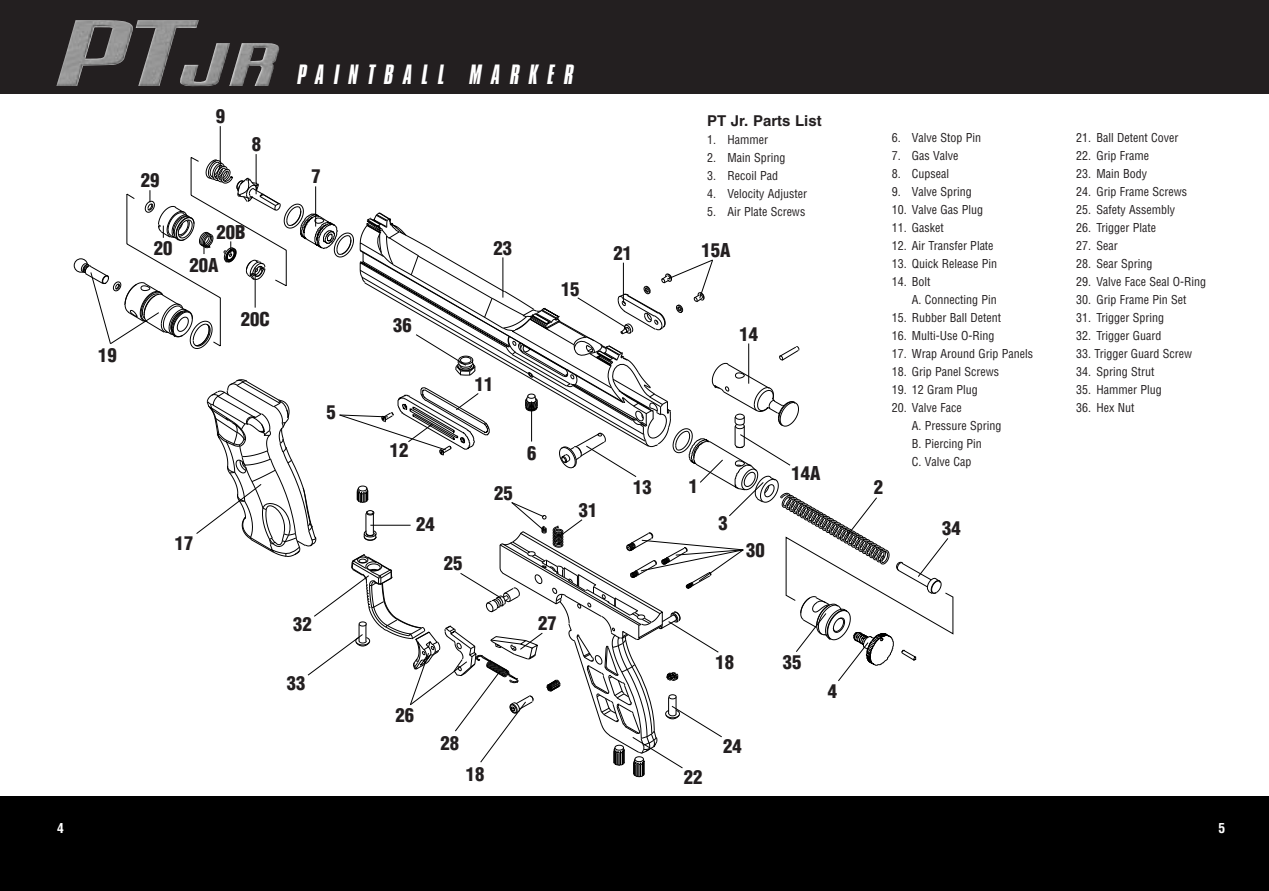
<style>
.page{position:relative;width:1269px;height:891px;background:#fff}
.page>*{position:absolute;margin:0;border:0;box-sizing:border-box;transform-origin:0 0}
.t1{font:italic 24px "Compacta BT";letter-spacing:.4em;color:#fff}
.t2{font:900 condensed 18.6px/32.5px "Helvetica";color:#231f20}
.t3{font:700 15px "Helvetica";color:#231f20}
.t4{font:700 condensed 13.5px "Helvetica";color:#fff}
.t5{font:condensed 12px/18px "Helvetica";color:#231f20}
</style>
<div class="page">
<div style="left:0;top:0;width:1269px;height:94px;background:#231f20"></div>
<img style="left:56px;top:20px;width:223px;height:66px">
<div style="left:0;top:796px;width:1269px;height:95px;background:#000"></div>
<svg style="left:890px;top:594px;width:64px;height:41px"></svg>
<hr style="left:220px;top:126px;width:1px;height:40px;background:#000">
<hr style="left:256px;top:154px;width:1px;height:40px;background:#000">
<svg style="left:896px;top:538px;width:53px;height:57px"></svg>
<svg style="left:74px;top:159px;width:816px;height:619px"></svg>
<h2 class="t2" style="left:98px;top:340px;width:20px">19</h2>
<h2 class="t2" style="left:141px;top:165px;width:20px">29</h2>
<h2 class="t2" style="left:154px;top:232px;width:20px">20</h2>
<h2 class="t2" style="left:216px;top:100px;width:11px">9</h2>
<h2 class="t2" style="left:252px;top:128px;width:11px">8</h2>
<h2 class="t2" style="left:190px;top:216px;width:57px;text-indent:27px">20B<br>20A</h2>
<h2 class="t2" style="left:241px;top:303px;width:31px">20C</h2>
<h2 class="t2" style="left:175px;top:527px;width:20px">17</h2>
<h1 class="t1" style="left:298px;top:62px;width:278px">PAINTBALL MARKER</h1>
<h2 class="t2" style="left:311px;top:160px;width:11px">7</h2>
<h2 class="t2" style="left:327px;top:396px;width:11px">5</h2>
<h2 class="t2" style="left:494px;top:232px;width:20px">23</h2>
<h2 class="t2" style="left:393px;top:310px;width:20px">36</h2>
<h2 class="t2" style="left:475px;top:368px;width:20px">11</h2>
<h2 class="t2" style="left:390px;top:435px;width:20px">12</h2>
<h2 class="t2" style="left:416px;top:508px;width:20px">24</h2>
<h2 class="t2" style="left:444px;top:547px;width:20px">25</h2>
<h2 class="t2" style="left:494px;top:477px;width:20px">25</h2>
<h2 class="t2" style="left:527px;top:437px;width:11px">6</h2>
<h2 class="t2" style="left:561px;top:273px;width:20px">15</h2>
<h2 class="t2" style="left:579px;top:494px;width:20px">31</h2>
<h2 class="t2" style="left:293px;top:608px;width:20px">32</h2>
<h2 class="t2" style="left:538px;top:608px;width:20px">27</h2>
<h2 class="t2" style="left:287px;top:667px;width:20px">33</h2>
<h2 class="t2" style="left:396px;top:700px;width:20px">26</h2>
<h2 class="t2" style="left:440px;top:727px;width:20px">28</h2>
<h2 class="t2" style="left:466px;top:758px;width:20px">18</h2>
<p class="t3" style="left:707px;top:115px;width:116px">PT Jr. Parts List</p>
<p class="t5" style="left:707px;top:131px;width:62px">1. Hammer</p>
<p class="t5" style="left:707px;top:149px;width:80px">2. Main Spring</p>
<p class="t5" style="left:707px;top:167px;width:72px">3. Recoil Pad</p>
<p class="t5" style="left:707px;top:185px;width:101px">4. Velocity Adjuster</p>
<p class="t5" style="left:707px;top:203px;width:100px">5. Air Plate Screws</p>
<h2 class="t2" style="left:614px;top:237px;width:20px">21</h2>
<h2 class="t2" style="left:702px;top:234px;width:31px">15A</h2>
<h2 class="t2" style="left:739px;top:318px;width:20px">14</h2>
<h2 class="t2" style="left:633px;top:471px;width:20px">13</h2>
<h2 class="t2" style="left:689px;top:470px;width:11px">1</h2>
<h2 class="t2" style="left:718px;top:508px;width:11px">3</h2>
<h2 class="t2" style="left:746px;top:534px;width:20px">30</h2>
<h2 class="t2" style="left:792px;top:457px;width:31px">14A</h2>
<h2 class="t2" style="left:715px;top:646px;width:20px">18</h2>
<h2 class="t2" style="left:684px;top:762px;width:20px">22</h2>
<h2 class="t2" style="left:723px;top:731px;width:20px">24</h2>
<h2 class="t2" style="left:783px;top:646px;width:20px">35</h2>
<h2 class="t2" style="left:828px;top:675px;width:11px">4</h2>
<h2 class="t2" style="left:874px;top:471px;width:11px">2</h2>
<p class="t5" style="left:892px;top:129px;width:91px">6. Valve Stop Pin</p>
<p class="t5" style="left:892px;top:147px;width:68px">7. Gas Valve</p>
<p class="t5" style="left:892px;top:165px;width:59px">8. Cupseal</p>
<p class="t5" style="left:892px;top:183px;width:81px">9. Valve Spring</p>
<p class="t5" style="left:892px;top:201px;width:93px">10. Valve Gas Plug</p>
<p class="t5" style="left:892px;top:219px;width:54px">11. Gasket</p>
<p class="t5" style="left:892px;top:237px;width:103px">12. Air Transfer Plate</p>
<p class="t5" style="left:892px;top:255px;width:107px">13. Quick Release Pin</p>
<p class="t5" style="left:912px;top:273px;width:86px;text-indent:-20px">14. Bolt<br>A. Connecting Pin</p>
<p class="t5" style="left:892px;top:309px;width:111px">15. Rubber Ball Detent</p>
<p class="t5" style="left:892px;top:327px;width:104px">16. Multi-Use O-Ring</p>
<p class="t5" style="left:892px;top:345px;width:143px">17. Wrap Around Grip Panels</p>
<p class="t5" style="left:892px;top:363px;width:109px">18. Grip Panel Screws</p>
<p class="t5" style="left:892px;top:381px;width:88px">19. 12 Gram Plug</p>
<p class="t5" style="left:912px;top:399px;width:91px;text-indent:-20px">20. Valve Face<br>A. Pressure Spring<br>B. Piercing Pin<br>C. Valve Cap</p>
<h2 class="t2" style="left:942px;top:512px;width:20px">34</h2>
<p class="t5" style="left:1076px;top:129px;width:104px">21. Ball Detent Cover</p>
<p class="t5" style="left:1076px;top:147px;width:74px">22. Grip Frame</p>
<p class="t5" style="left:1076px;top:165px;width:72px">23. Main Body</p>
<p class="t5" style="left:1076px;top:183px;width:112px">24. Grip Frame Screws</p>
<p class="t5" style="left:1076px;top:201px;width:100px">25. Safety Assembly</p>
<p class="t5" style="left:1076px;top:219px;width:81px">26. Trigger Plate</p>
<p class="t5" style="left:1076px;top:237px;width:43px">27. Sear</p>
<p class="t5" style="left:1076px;top:255px;width:78px">28. Sear Spring</p>
<p class="t5" style="left:1076px;top:273px;width:131px">29. Valve Face Seal O-Ring</p>
<p class="t5" style="left:1076px;top:291px;width:112px">30. Grip Frame Pin Set</p>
<p class="t5" style="left:1076px;top:309px;width:89px">31. Trigger Spring</p>
<p class="t5" style="left:1076px;top:327px;width:87px">32. Trigger Guard</p>
<p class="t5" style="left:1076px;top:345px;width:117px">33. Trigger Guard Screw</p>
<p class="t5" style="left:1076px;top:363px;width:80px">34. Spring Strut</p>
<p class="t5" style="left:1076px;top:381px;width:87px">35. Hammer Plug</p>
<p class="t5" style="left:1076px;top:399px;width:60px">36. Hex Nut</p>
<p class="t4" style="left:57px;top:821px;width:8px">4</p>
<p class="t4" style="left:1219px;top:821px;width:8px">5</p>
</div>
